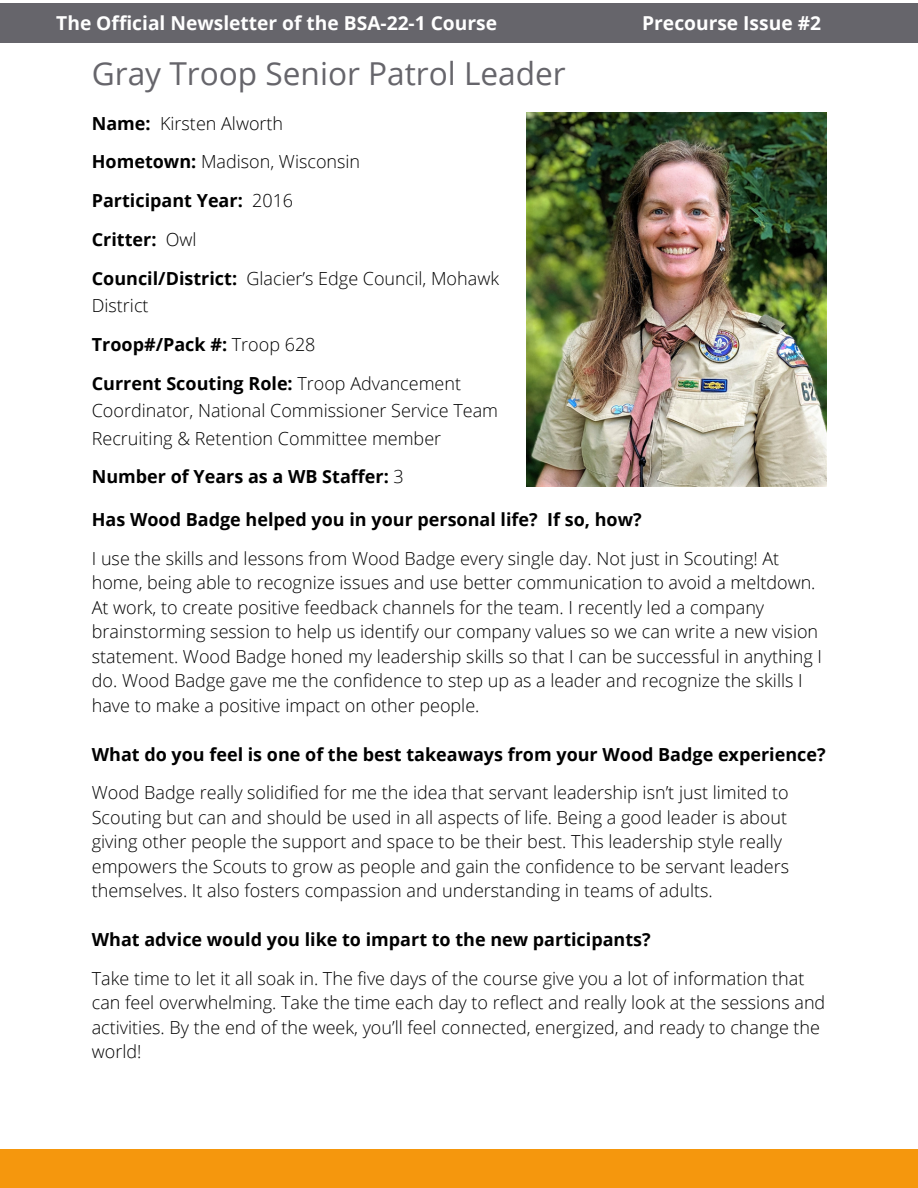
<style>
.page{position:relative;width:918px;height:1188px;background:#fff}
.page>*{position:absolute;margin:0;border:0;box-sizing:border-box;transform-origin:0 0}
.t1{font:31.65px "Open Sans";color:#66656b}
.t2{font:700 19.2px "Open Sans";color:#fff}
.t3{font:300 18px/24.5px "Open Sans";color:#000}
.t4{font:700 18px/38.7px "Open Sans";color:#000}
.s1{font-weight:700}
.s2{font-weight:300}
</style>
<div class="page">
<div style="left:0;top:3px;width:918px;height:39px;background:#66656b"></div>
<img style="left:526px;top:112px;width:301px;height:375px">
<div style="left:0;top:1149px;width:918px;height:39px;background:#f5970d"></div>
<p class="t2" style="left:56px;top:9px;width:442px">The Official Newsletter of the BSA-22-1 Course</p>
<p class="t2" style="left:642px;top:9px;width:180px">Precourse Issue #2</p>
<h1 class="t1" style="left:92px;top:51px;width:476px">Gray Troop Senior Patrol Leader</h1>
<p class="t3" style="left:92px;top:103px;width:409px;line-height:38.7px"><span class="s1">Name:</span> Kirsten Alworth<br><span class="s1">Hometown:</span> Madison, Wisconsin<br><span class="s1">Participant Year:</span> 2016<br><span class="s1">Critter:</span> Owl<br><span class="s1">Council/District:</span> Glacier’s Edge Council, Mohawk</p>
<p class="t4" style="left:92px;top:286px;width:371px"><span class="s2">District<br></span>Troop#/Pack #: <span class="s2">Troop 628<br></span>Current Scouting Role: <span class="s2">Troop Advancement</span></p>
<p class="t3" style="left:92px;top:396px;width:408px;line-height:27.5px">Coordinator, National Commissioner Service Team<br>Recruiting &amp; Retention Committee member</p>
<p class="t4" style="left:92px;top:457px;width:313px">Number of Years as a WB Staffer: <span class="s2">3</span></p>
<p class="t4" style="left:92px;top:500px;width:551px">Has Wood Badge helped you in your personal life? If so, how?</p>
<p class="t3" style="left:92px;top:545px;width:732px">I use the skills and lessons from Wood Badge every single day. Not just in Scouting! At home, being able to recognize issues and use better communication to avoid a meltdown.<br>At work, to create positive feedback channels for the team. I recently led a company brainstorming session to help us identify our company values so we can write a new vision statement. Wood Badge honed my leadership skills so that I can be successful in anything I do. Wood Badge gave me the confidence to step up as a leader and recognize the skills I have to make a positive impact on other people.</p>
<p class="t4" style="left:92px;top:734px;width:735px">What do you feel is one of the best takeaways from your Wood Badge experience?</p>
<p class="t3" style="left:92px;top:780px;width:699px">Wood Badge really solidified for me the idea that servant leadership isn’t just limited to Scouting but can and should be used in all aspects of life. Being a good leader is about giving other people the support and space to be their best. This leadership style really empowers the Scouts to grow as people and gain the confidence to be servant leaders themselves. It also fosters compassion and understanding in teams of adults.</p>
<p class="t4" style="left:92px;top:920px;width:560px">What advice would you like to impart to the new participants?</p>
<p class="t3" style="left:92px;top:965px;width:735px">Take time to let it all soak in. The five days of the course give you a lot of information that can feel overwhelming. Take the time each day to reflect and really look at the sessions and activities. By the end of the week, you’ll feel connected, energized, and ready to change the world!</p>
</div>
